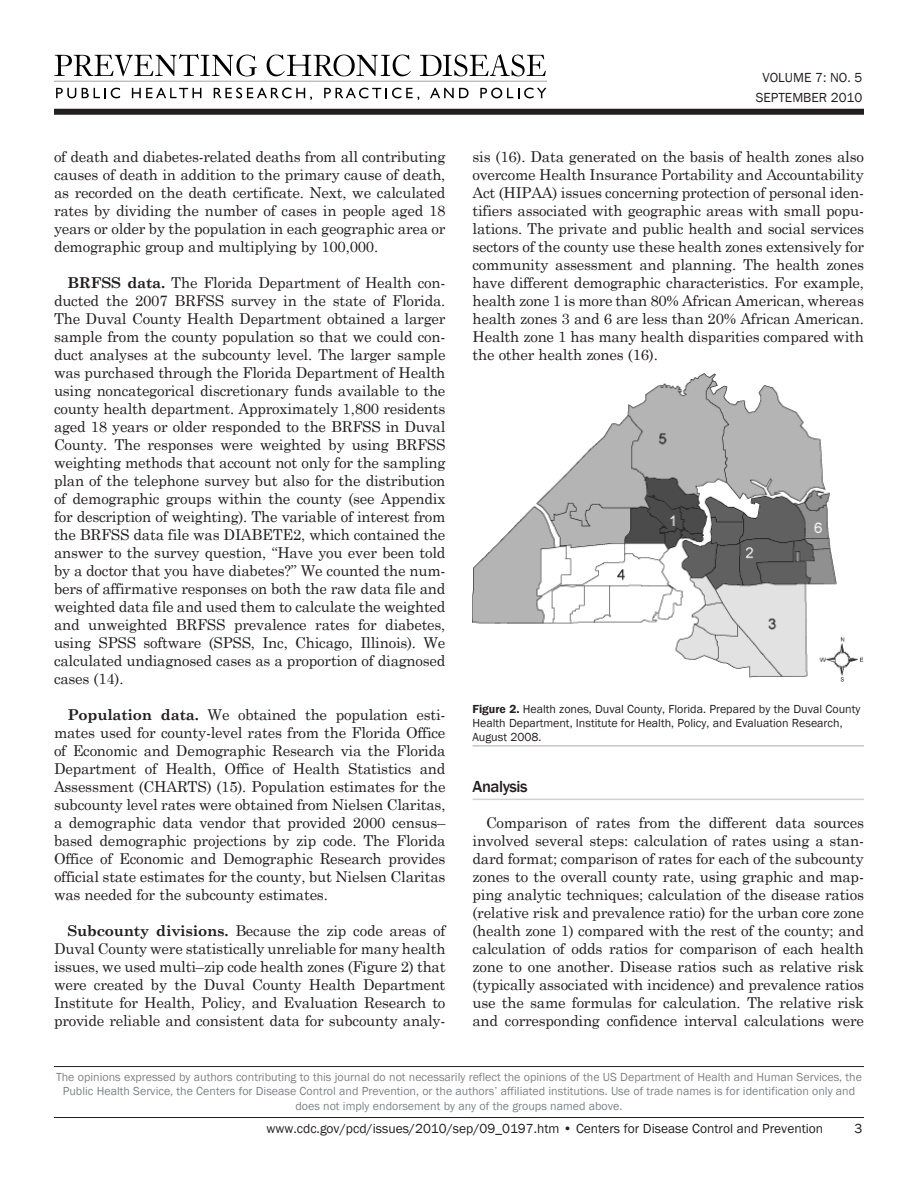
<style>
.page{position:relative;width:918px;height:1188px;background:#fff}
.page>*{position:absolute;margin:0;border:0;box-sizing:border-box;transform-origin:0 0}
.t1{font:500 16.5px "Franklin Gothic";letter-spacing:-.025em;color:#231f20}
.t2{font:15px/18px "Century Schoolbook";letter-spacing:-.015em;color:#231f20;text-align:justify}
.t3{font:13.5px/19.5px "Franklin Gothic";color:#231f20;text-align:center}
.t4{font:12px/14.4px "Franklin Gothic";color:#808285;text-align:center}
.t5{font:12px/14.2px "Franklin Gothic";color:#231f20}
.s1{font-weight:700}
.s2{font-weight:600}
</style>
<div class="page">
<svg style="left:54px;top:54px;width:203px;height:22px"></svg>
<svg style="left:267px;top:55px;width:144px;height:21px"></svg>
<svg style="left:420px;top:54px;width:126px;height:22px"></svg>
<svg style="left:56px;top:88px;width:20px;height:10px"></svg>
<svg style="left:82px;top:88px;width:38px;height:10px"></svg>
<svg style="left:132px;top:88px;width:69px;height:10px"></svg>
<svg style="left:214px;top:88px;width:98px;height:12px"></svg>
<svg style="left:324px;top:88px;width:95px;height:12px"></svg>
<svg style="left:430px;top:88px;width:39px;height:10px"></svg>
<svg style="left:480px;top:88px;width:67px;height:10px"></svg>
<hr style="left:54px;top:81px;width:493px;height:1px;background:#b0b0b0">
<div style="left:54px;top:109px;width:810px;height:6px;background:#231f20"></div>
<hr style="left:54px;top:1117px;width:810px;height:1px;background:#231f20">
<hr style="left:54px;top:1066px;width:810px;height:1px;background:#231f20">
<hr style="left:472px;top:746px;width:392px;height:1px;background:#a8a9ad">
<hr style="left:472px;top:799px;width:392px;height:1px;background:#d1d2d4">
<img style="left:472px;top:373px;width:392px;height:309px">
<p class="t2" style="left:54px;top:146px;width:393px">of death and diabetes-related deaths from all contributing causes of death in addition to the primary cause of death, as recorded on the death certificate. Next, we calculated rates by dividing the number of cases in people aged 18 years or older by the population in each geographic area or demographic group and multiplying by 100,000.</p>
<p class="t2" style="left:54px;top:272px;width:393px;text-indent:14px"><span class="s1">BRFSS data.</span> The Florida Department of Health con&shy;ducted the 2007 BRFSS survey in the state of Florida.<br>The Duval County Health Department obtained a larger sample from the county population so that we could con&shy;duct analyses at the subcounty level. The larger sample was purchased through the Florida Department of Health using noncategorical discretionary funds available to the county health department. Approximately 1,800 residents aged 18 years or older responded to the BRFSS in Duval County. The responses were weighted by using BRFSS weighting methods that account not only for the sampling plan of the telephone survey but also for the distribution of demographic groups within the county (see Appendix for description of weighting). The variable of interest from the BRFSS data file was DIABETE2, which contained the answer to the survey question, “Have you ever been told by a doctor that you have diabetes?” We counted the num&shy;bers of affirmative responses on both the raw data file and weighted data file and used them to calculate the weighted and unweighted BRFSS prevalence rates for diabetes, using SPSS software (SPSS, Inc, Chicago, Illinois). We calculated undiagnosed cases as a proportion of diagnosed cases (14).</p>
<p class="t2" style="left:54px;top:704px;width:393px;text-indent:14px"><span class="s1">Population data.</span> We obtained the population esti&shy;mates used for county-level rates from the Florida Office of Economic and Demographic Research via the Florida Department of Health, Office of Health Statistics and Assessment (CHARTS) (15). Population estimates for the subcounty level rates were obtained from Nielsen Claritas, a demographic data vendor that provided 2000 census– based demographic projections by zip code. The Florida Office of Economic and Demographic Research provides official state estimates for the county, but Nielsen Claritas was needed for the subcounty estimates.</p>
<p class="t2" style="left:54px;top:920px;width:393px;text-indent:14px"><span class="s1">Subcounty divisions.</span> Because the zip code areas of Duval County were statistically unreliable for many health issues, we used multi–zip code health zones (Figure 2) that were created by the Duval County Health Department Institute for Health, Policy, and Evaluation Research to provide reliable and consistent data for subcounty analy-</p>
<p class="t3" style="left:756px;top:68px;width:108px">VOLUME 7: NO. 5<br>SEPTEMBER 2010</p>
<p class="t2" style="left:472px;top:146px;width:393px">sis (16). Data generated on the basis of health zones also overcome Health Insurance Portability and Accountability Act (HIPAA) issues concerning protection of personal iden&shy;tifiers associated with geographic areas with small popu&shy;lations. The private and public health and social services sectors of the county use these health zones extensively for community assessment and planning. The health zones have different demographic characteristics. For example, health zone 1 is more than 80% African American, whereas health zones 3 and 6 are less than 20% African American.<br>Health zone 1 has many health disparities compared with the other health zones (16).</p>
<p class="t5" style="left:472px;top:702px;width:389px"><span class="s2">Figure 2.</span> Health zones, Duval County, Florida. Prepared by the Duval County<br>Health Department, Institute for Health, Policy, and Evaluation Research,<br>August 2008.</p>
<p class="t1" style="left:472px;top:776px;width:57px">Analysis</p>
<p class="t2" style="left:472px;top:812px;width:393px;text-indent:14px">Comparison of rates from the different data sources involved several steps: calculation of rates using a stan&shy;dard format; comparison of rates for each of the subcounty zones to the overall county rate, using graphic and map&shy;ping analytic techniques; calculation of the disease ratios (relative risk and prevalence ratio) for the urban core zone (health zone 1) compared with the rest of the county; and calculation of odds ratios for comparison of each health zone to one another. Disease ratios such as relative risk (typically associated with incidence) and prevalence ratios use the same formulas for calculation. The relative risk and corresponding confidence interval calculations were</p>
<p class="t4" style="left:56px;top:1070px;width:807px">The opinions expressed by authors contributing to this journal do not necessarily reflect the opinions of the US Department of Health and Human Services, the<br>Public Health Service, the Centers for Disease Control and Prevention, or the authors’ affiliated institutions. Use of trade names is for identification only and does not imply endorsement by any of the groups named above.</p>
<p class="t3" style="left:267px;top:1119px;width:558px">www.cdc.gov/pcd/issues/2010/sep/09_0197.htm • Centers for Disease Control and Prevention</p>
</div>
